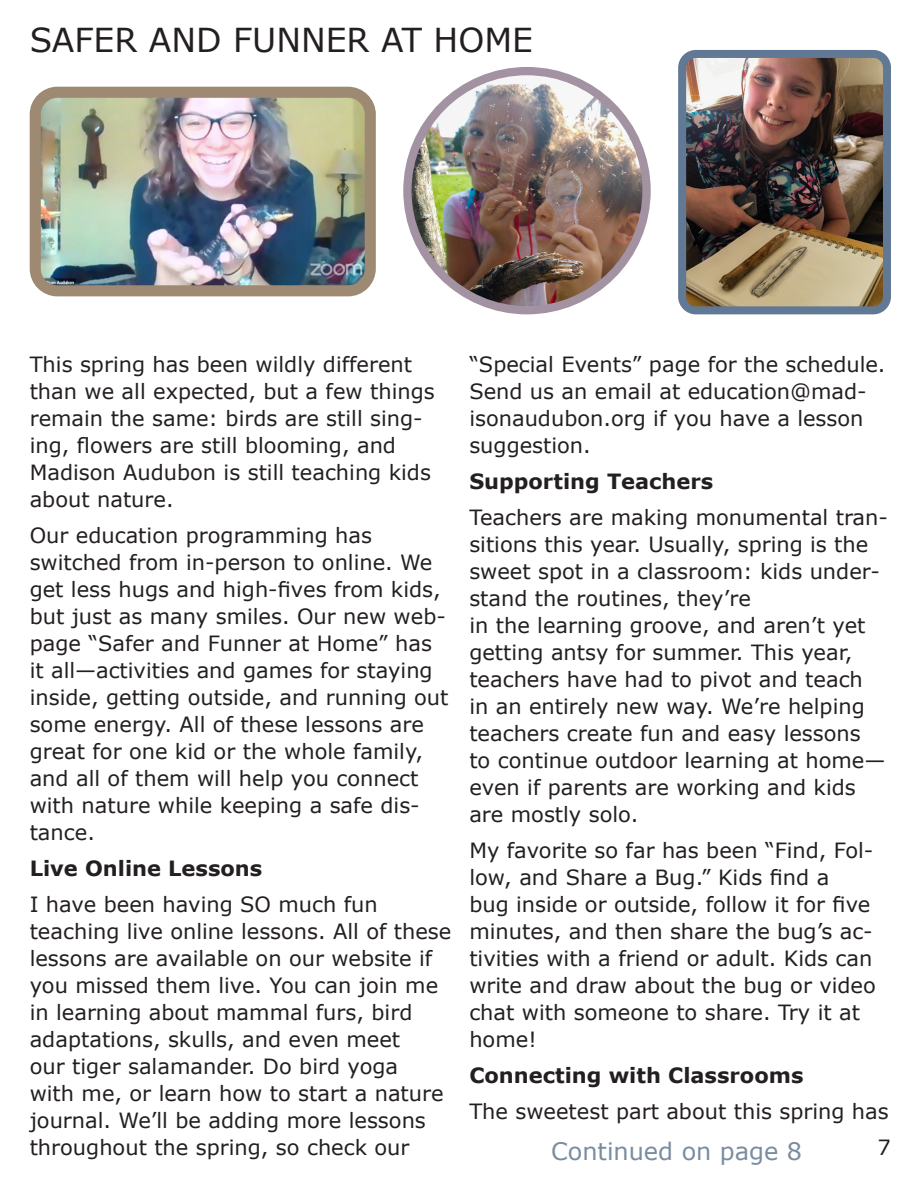
<style>
.page{position:relative;width:918px;height:1188px;background:#fff}
.page>*{position:absolute;margin:0;border:0;box-sizing:border-box;transform-origin:0 0}
.t1{font:33px "Verdana";color:#231f20}
.t2{font:24px "Verdana";color:#798da0}
.Subhead{font:21px/27px "Verdana";color:#231f20}
.Subhead-2{font:700 21px "Verdana";color:#231f20}
</style>
<div class="page">
<img style="left:42px;top:99px;width:322px;height:185px">
<div style="left:30px;top:87px;width:346px;height:209px;border:11px solid #9e8a72;border-radius:22px"></div>
<img style="left:687px;top:59px;width:195px;height:246px">
<div style="left:678px;top:50px;width:213px;height:264px;border:8px solid #617995;border-radius:14px"></div>
<img style="left:407px;top:71px;width:240px;height:235px">
<div style="left:403px;top:67px;width:248px;height:247px;border:8px solid #a292a2;border-radius:50%"></div>
<p class="t1" style="left:30px;top:19px;width:505px">SAFER AND FUNNER AT HOME</p>
<p class="Subhead" style="left:30px;top:352px;width:407px">This spring has been wildly different than we all expected, but a few things remain the same: birds are still sing&shy;ing, flowers are still blooming, and Madison Audubon is still teaching kids about nature.</p>
<p class="Subhead" style="left:30px;top:523px;width:420px">Our education programming has switched from in-person to online. We get less hugs and high-fives from kids, but just as many smiles. Our new web&shy;page “Safer and Funner at Home” has it all—activities and games for staying inside, getting outside, and running out some energy. All of these lessons are great for one kid or the whole family, and all of them will help you connect with nature while keeping a safe dis&shy;tance.</p>
<p class="Subhead-2" style="left:30px;top:855px;width:234px">Live Online Lessons</p>
<p class="Subhead" style="left:30px;top:892px;width:423px">I have been having SO much fun teaching live online lessons. All of these lessons are available on our website if you missed them live. You can join me in learning about mammal furs, bird adaptations, skulls, and even meet<br>our tiger salamander. Do bird yoga<br>with me, or learn how to start a nature journal. We’ll be adding more lessons throughout the spring, so check our</p>
<p class="Subhead" style="left:469px;top:352px;width:418px">“Special Events” page for the schedule.<br>Send us an email at education@mad&shy;isonaudubon.org if you have a lesson suggestion.</p>
<p class="Subhead-2" style="left:469px;top:468px;width:246px">Supporting Teachers</p>
<p class="Subhead" style="left:469px;top:505px;width:420px">Teachers are making monumental tran&shy;sitions this year. Usually, spring is the sweet spot in a classroom: kids under&shy;stand the routines, they’re<br>in the learning groove, and aren’t yet getting antsy for summer. This year, teachers have had to pivot and teach<br>in an entirely new way. We’re helping teachers create fun and easy lessons<br>to continue outdoor learning at home— even if parents are working and kids are mostly solo.</p>
<p class="Subhead" style="left:469px;top:838px;width:408px">My favorite so far has been “Find, Fol&shy;low, and Share a Bug.” Kids find a<br>bug inside or outside, follow it for five minutes, and then share the bug’s ac&shy;tivities with a friend or adult. Kids can write and draw about the bug or video chat with someone to share. Try it at home!</p>
<p class="Subhead-2" style="left:469px;top:1062px;width:336px">Connecting with Classrooms</p>
<p class="Subhead" style="left:469px;top:1099px;width:421px">The sweetest part about this spring has</p>
<p class="t2" style="left:551px;top:1136px;width:253px">Continued on page 8</p>
<p class="Subhead" style="left:878px;top:1134px;width:15px">7</p>
</div>
